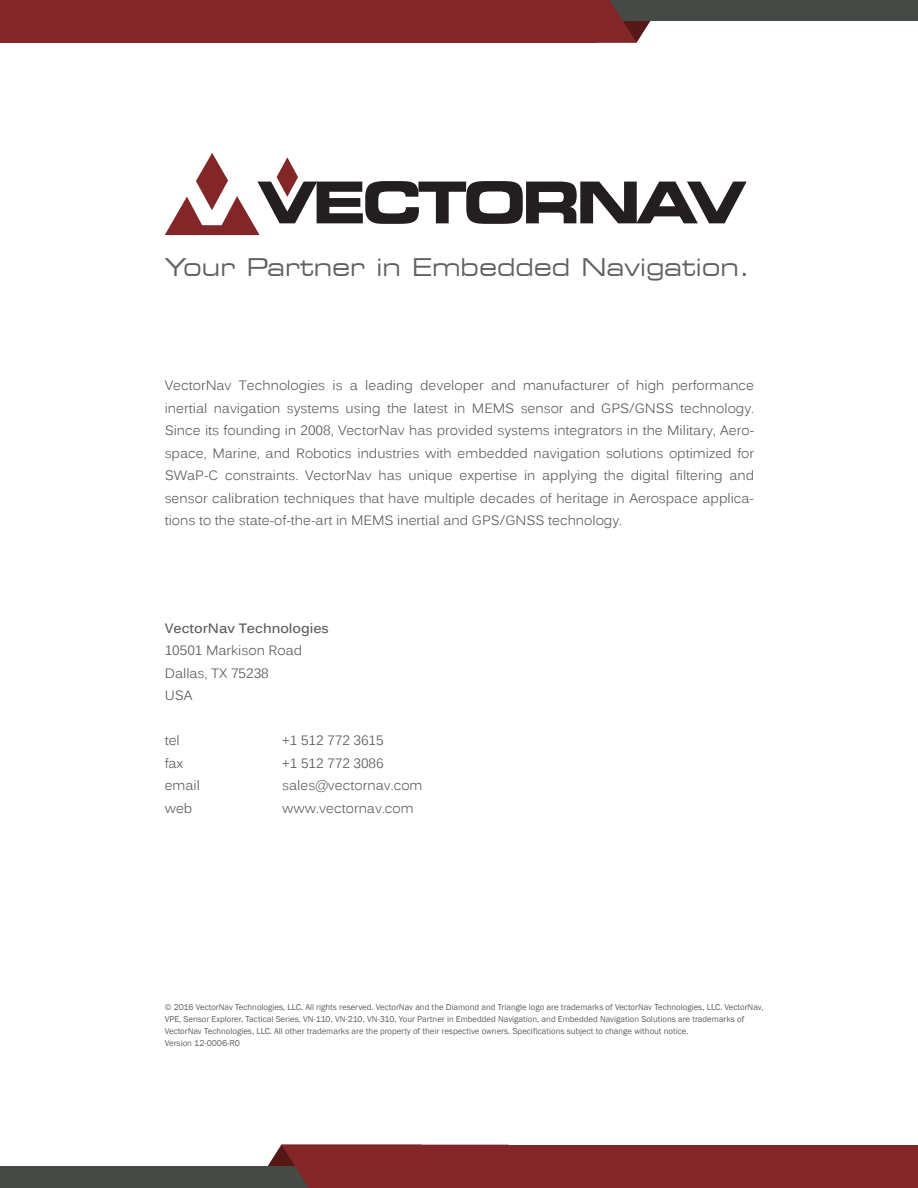
<style>
.page{position:relative;width:918px;height:1188px;background:#fff}
.page>*{position:absolute;margin:0;border:0;box-sizing:border-box;transform-origin:0 0}
.t1{font:expanded 24.3px "Square 721 BT";color:#5e6061}
.t2{font:13.5px/22.5px "Kalinga";color:#5d5d5d;text-align:justify}
.t3{font:700 13.5px "Kalinga";color:#5d5d5d}
.t4{font:8.7px/12px "Franklin Gothic";color:#5e6061}
</style>
<div class="page">
<svg style="left:165px;top:153px;width:582px;height:82px"></svg>
<div style="left:0;top:1166px;width:629px;height:22px;background:#464a46"></div>
<div style="left:322px;top:1145px;width:596px;height:43px;background:#832627"></div>
<svg style="left:268px;top:1145px;width:54px;height:43px"></svg>
<div style="left:289px;top:0;width:629px;height:21px;background:#464a46"></div>
<div style="left:0;top:0;width:596px;height:43px;background:#832627"></div>
<svg style="left:596px;top:0;width:55px;height:43px"></svg>
<h1 class="t1" style="left:165px;top:253px;width:587px">Your Partner in Embedded Navigation.</h1>
<p class="t2" style="left:165px;top:376px;width:591px">VectorNav Technologies is a leading developer and manufacturer of high performance inertial navigation systems using the latest in MEMS sensor and GPS/GNSS technology.<br>Since its founding in 2008, VectorNav has provided systems integrators in the Military, Aero&shy;space, Marine, and Robotics industries with embedded navigation solutions optimized for SWaP-C constraints. VectorNav has unique expertise in applying the digital filtering and sensor calibration techniques that have multiple decades of heritage in Aerospace applica&shy;tions to the state-of-the-art in MEMS inertial and GPS/GNSS technology.</p>
<p class="t3" style="left:165px;top:619px;width:166px">VectorNav Technologies</p>
<p class="t2" style="left:165px;top:641px;width:139px;text-align:left">10501 Markison Road<br>Dallas, TX 75238<br>USA</p>
<p class="t2" style="left:165px;top:731px;width:17px">tel</p>
<p class="t2" style="left:282px;top:731px;width:103px">+1 512 772 3615</p>
<p class="t2" style="left:165px;top:753px;width:20px">fax</p>
<p class="t2" style="left:282px;top:753px;width:103px">+1 512 772 3086</p>
<p class="t2" style="left:165px;top:776px;width:37px">email</p>
<p class="t2" style="left:282px;top:776px;width:142px">sales@vectornav.com</p>
<p class="t2" style="left:165px;top:798px;width:29px">web</p>
<p class="t2" style="left:282px;top:798px;width:133px">www.vectornav.com</p>
<p class="t4" style="left:165px;top:1002px;width:600px">© 2016 VectorNav Technologies, LLC. All rights reserved. VectorNav and the Diamond and Triangle logo are trademarks of VectorNav Technologies, LLC. VectorNav, VPE, Sensor Explorer, Tactical Series, VN-110, VN-210, VN-310, Your Partner in Embedded Navigation, and Embedded Navigation Solutions are trademarks of VectorNav Technologies, LLC. All other trademarks are the property of their respective owners. Specifications subject to change without notice.<br>Version 12-0006-R0</p>
</div>
